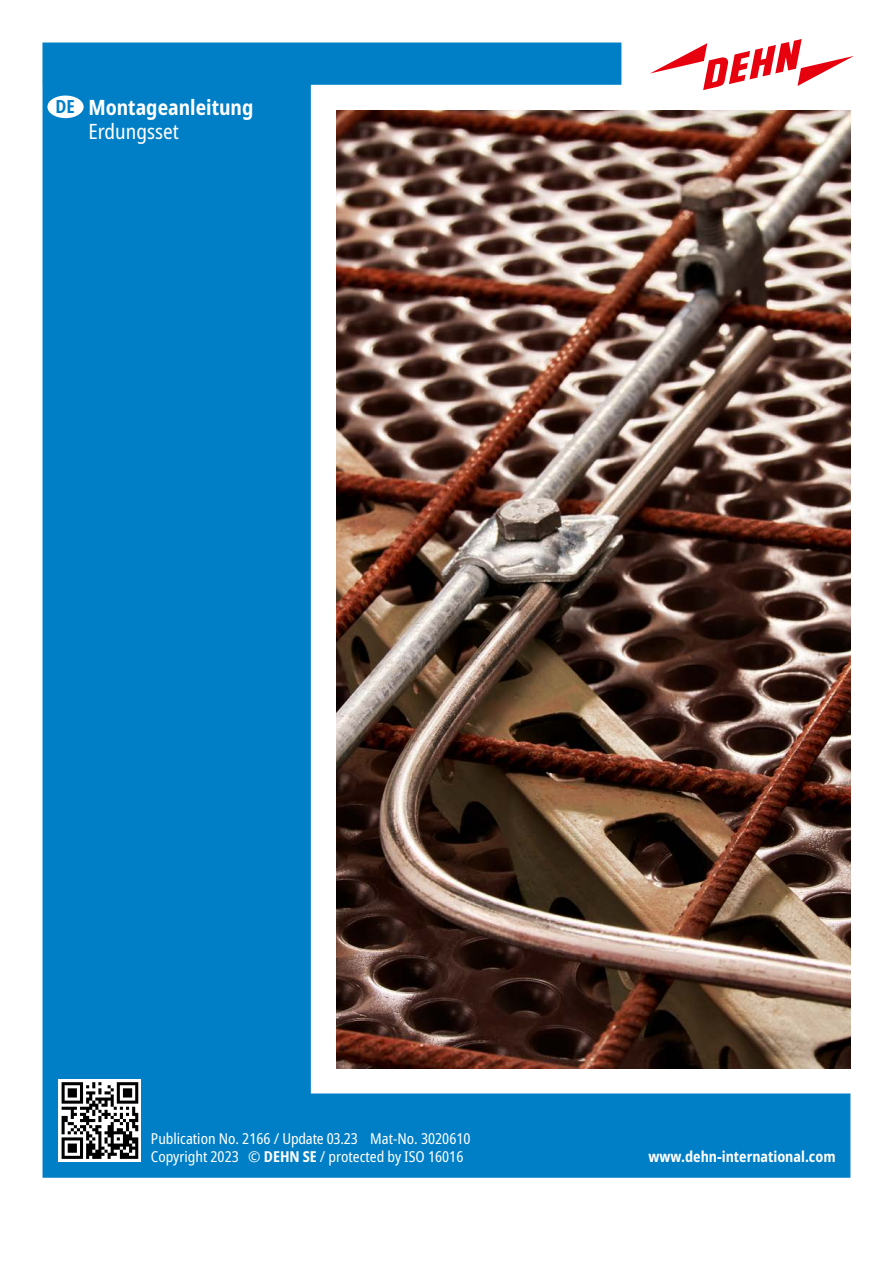
<style>
.page{position:relative;width:893px;height:1263px;background:#fff}
.page>*{position:absolute;margin:0;border:0;box-sizing:border-box;transform-origin:0 0}
.t1{font:700 condensed 21px "Noto Sans";color:#fff}
.t2{font:condensed 21px "Noto Sans";color:#fff}
.t3{font:700 condensed 18px "Noto Sans";color:#007fc7}
.t4{font:condensed 15px/18px "Noto Sans";color:#fff}
.t5{font:700 condensed 15px "Noto Sans";color:#fff}
.s1{font-weight:700}
</style>
<div class="page">
<img style="left:42px;top:43px;width:808px;height:1135px">
<svg style="left:650px;top:39px;width:204px;height:51px"></svg>
<div style="left:47px;top:96px;width:37px;height:22px;background:#fff;border-radius:50%"></div>
<svg style="left:58px;top:1079px;width:83px;height:83px"></svg>
<svg style="left:62px;top:1082px;width:76px;height:77px"></svg>
<p class="t3" style="left:56px;top:94px;width:21px">DE</p>
<h1 class="t1" style="left:88px;top:92px;width:166px">Montageanleitung</h1>
<h1 class="t2" style="left:88px;top:116px;width:92px">Erdungsset</h1>
<p class="t4" style="left:151px;top:1130px;width:321px">Publication No. 2166 / Update 03.23 Mat-No. 3020610<br>Copyright 2023 © <span class="s1">DEHN SE</span> / protected by ISO 16016</p>
<p class="t5" style="left:648px;top:1146px;width:189px">www.dehn-international.com</p>
</div>
